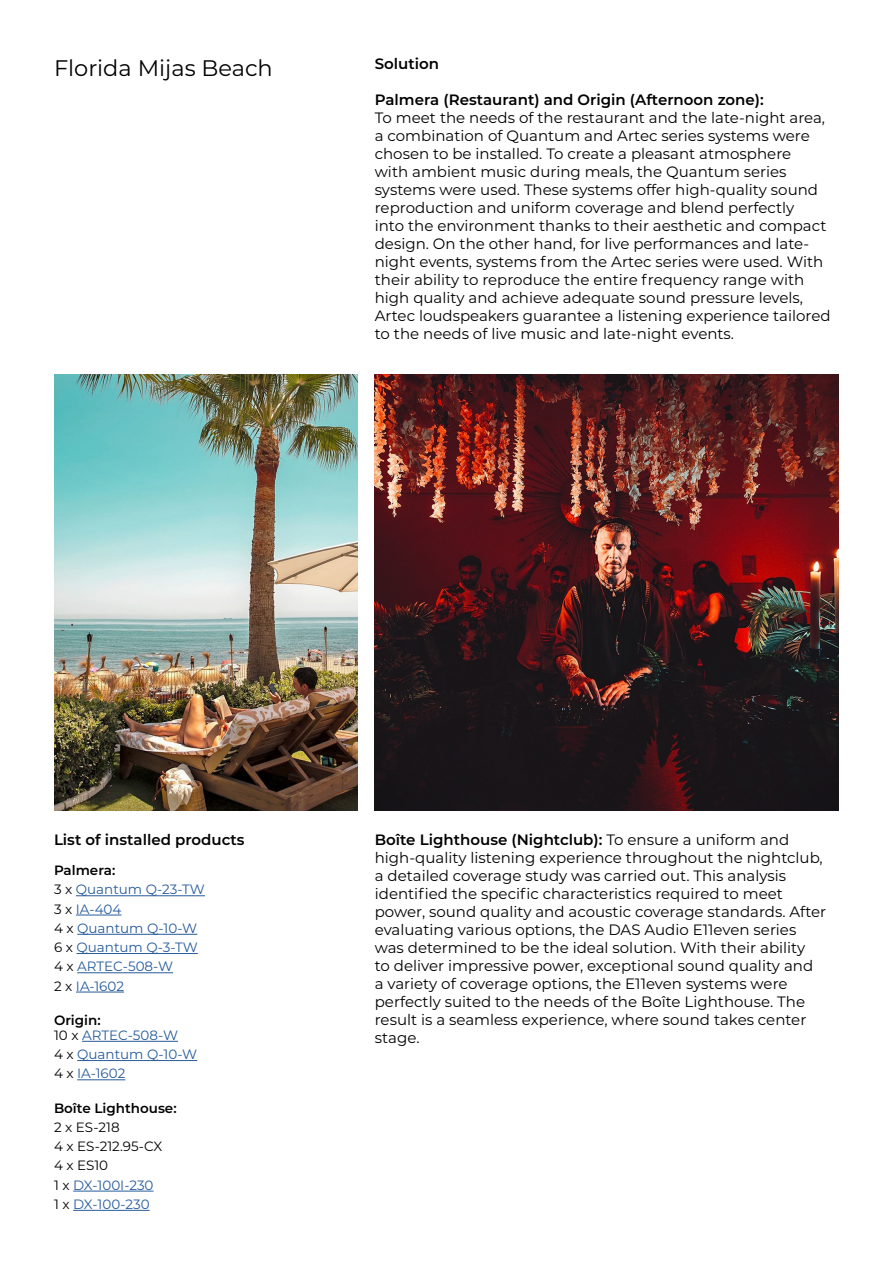
<style>
.page{position:relative;width:893px;height:1263px;background:#fff}
.page>*{position:absolute;margin:0;border:0;box-sizing:border-box;transform-origin:0 0}
.t1{font:22.5px "Montserrat";color:#000}
.t2{font:15px/18px "Montserrat";color:#000}
.t3{font:600 15px "Montserrat";color:#000}
.t4{font:600 15px "Montserrat";color:#020203}
.t5{font:13.5px/19.2px "Montserrat";color:#275b9b}
.t6{font:13.5px/19.2px "Montserrat";color:#020203}
.t7{font:600 13.5px "Montserrat";color:#020203}
.s1{font-weight:600;color:#020203}
.s2{color:#020203}
.s3{color:#275b9b}
.s4{font-weight:600}
</style>
<div class="page">
<img style="left:375px;top:375px;width:464px;height:435px">
<img style="left:54px;top:375px;width:304px;height:435px">
<hr style="left:76px;top:895px;width:129px;height:1px;background:#275b9b">
<hr style="left:76px;top:915px;width:45px;height:1px;background:#275b9b">
<hr style="left:77px;top:934px;width:120px;height:1px;background:#275b9b">
<hr style="left:77px;top:953px;width:121px;height:1px;background:#275b9b">
<hr style="left:77px;top:972px;width:96px;height:1px;background:#275b9b">
<hr style="left:76px;top:992px;width:48px;height:1px;background:#275b9b">
<hr style="left:82px;top:1041px;width:96px;height:1px;background:#275b9b">
<hr style="left:77px;top:1060px;width:120px;height:1px;background:#275b9b">
<hr style="left:77px;top:1079px;width:48px;height:1px;background:#275b9b">
<hr style="left:73px;top:1191px;width:81px;height:1px;background:#275b9b">
<hr style="left:73px;top:1210px;width:77px;height:1px;background:#275b9b">
<h1 class="t1" style="left:54px;top:52px;width:220px">Florida Mijas Beach</h1>
<p class="t3" style="left:375px;top:53px;width:66px">Solution</p>
<p class="t3" style="left:375px;top:89px;width:390px">Palmera (Restaurant) and Origin (Afternoon zone):</p>
<p class="t2" style="left:375px;top:108px;width:457px">To meet the needs of the restaurant and the late-night area, a combination of Quantum and Artec series systems were chosen to be installed. To create a pleasant atmosphere<br>with ambient music during meals, the Quantum series systems were used. These systems offer high-quality sound reproduction and uniform coverage and blend perfectly<br>into the environment thanks to their aesthetic and compact design. On the other hand, for live performances and late&shy;night events, systems from the Artec series were used. With their ability to reproduce the entire frequency range with high quality and achieve adequate sound pressure levels, Artec loudspeakers guarantee a listening experience tailored to the needs of live music and late-night events.</p>
<p class="t4" style="left:54px;top:829px;width:192px">List of installed products</p>
<p class="t5" style="left:54px;top:860px;width:152px"><span class="s1">Palmera:<br></span><span class="s2">3 x</span> Quantum Q-23-TW<br><span class="s2">3 x</span> IA-404<br><span class="s2">4 x</span> Quantum Q-10-W<br><span class="s2">6 x</span> Quantum Q-3-TW<br><span class="s2">4 x</span> ARTEC-508-W<br><span class="s2">2 x</span> IA-1602</p>
<p class="t5" style="left:54px;top:1012px;width:126px;line-height:15px"><span class="s1">Origin:<br></span><span class="s2">10 x</span> ARTEC-508-W</p>
<p class="t5" style="left:54px;top:1044px;width:145px"><span class="s2">4 x</span> Quantum Q-10-W<br><span class="s2">4 x</span> IA-1602</p>
<p class="t7" style="left:54px;top:1098px;width:124px">Boîte Lighthouse:</p>
<p class="t6" style="left:54px;top:1117px;width:110px">2 x ES-218<br>4 x ES-212.95-CX<br>4 x ES10<br>1 x <span class="s3">DX-100I-230<br></span>1 x <span class="s3">DX-100-230</span></p>
<p class="t2" style="left:375px;top:830px;width:453px"><span class="s4">Boîte Lighthouse (Nightclub):</span> To ensure a uniform and high-quality listening experience throughout the nightclub, a detailed coverage study was carried out. This analysis identified the specific characteristics required to meet power, sound quality and acoustic coverage standards. After evaluating various options, the DAS Audio E11even series was determined to be the ideal solution. With their ability<br>to deliver impressive power, exceptional sound quality and<br>a variety of coverage options, the E11even systems were perfectly suited to the needs of the Boîte Lighthouse. The result is a seamless experience, where sound takes center stage.</p>
</div>
